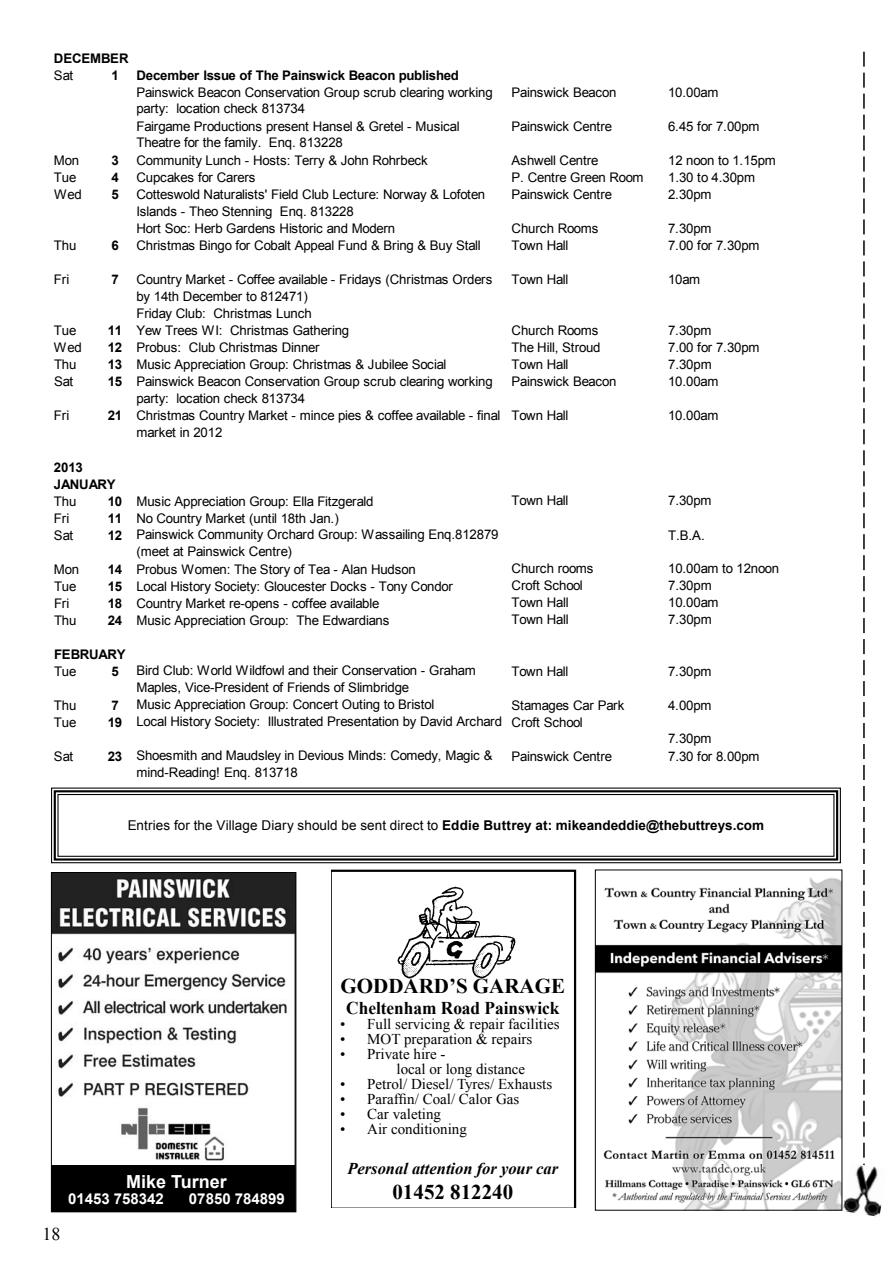
<style>
.page{position:relative;width:893px;height:1263px;background:#fff}
.page>*{position:absolute;margin:0;border:0;box-sizing:border-box;transform-origin:0 0}
.t1{font:700 21px "Times New Roman";color:#000}
.t2{font:700 18px "Times New Roman";color:#000;scale:.96 1}
.t3{font:700 18px "Arial";color:#fff}
.t4{font:18px "Times New Roman";color:#000}
.t5{font:italic 700 16.5px "Times New Roman";color:#000}
.t6{font:15px/15px "Times New Roman";color:#000;text-align:justify}
.t7{font:700 15px "Arial";color:#fff}
.t8{font:13.5px "Arial";letter-spacing:.005em;color:#000}
.t9{font:13.2px/16.6px "Arial";letter-spacing:-.015em;color:#000}
.t10{font:700 13.2px/17px "Arial";letter-spacing:-.015em;color:#000}
.s1{font-weight:700}
</style>
<div class="page">
<svg style="left:863px;top:52px;width:2px;height:1106px"></svg>
<img style="left:843px;top:1163px;width:39px;height:54px">
<svg style="left:51px;top:787px;width:790px;height:77px"></svg>
<div style="left:54px;top:790px;width:784px;height:70px;border:2px solid #000"></div>
<div style="left:57px;top:794px;width:777px;height:63px;border:1px solid #000"></div>
<img style="left:53px;top:874px;width:241px;height:287px">
<div style="left:51px;top:1165px;width:244px;height:47px;background:#000"></div>
<div style="left:51px;top:872px;width:245px;height:340px;border:1px solid #000"></div>
<img style="left:597px;top:877px;width:243px;height:331px">
<div style="left:595px;top:869px;width:247px;height:341px;border:1px solid #000"></div>
<svg style="left:332px;top:870px;width:244px;height:338px"></svg>
<p class="t10" style="left:54px;top:50px;width:76px">DECEMBER</p>
<p class="t9" style="left:54px;top:67px;width:21px">Sat</p>
<p class="t10" style="left:111px;top:67px;width:9px">1</p>
<p class="t10" style="left:136px;top:67px;width:324px">December Issue of The Painswick Beacon published</p>
<p class="t9" style="left:136px;top:84px;width:358px">Painswick Beacon Conservation Group scrub clearing working party: location check 813734</p>
<p class="t9" style="left:512px;top:84px;width:106px">Painswick Beacon</p>
<p class="t9" style="left:668px;top:84px;width:52px">10.00am</p>
<p class="t9" style="left:136px;top:118px;width:325px">Fairgame Productions present Hansel &amp; Gretel - Musical<br>Theatre for the family. Enq. 813228</p>
<p class="t9" style="left:512px;top:118px;width:102px">Painswick Centre</p>
<p class="t9" style="left:668px;top:118px;width:93px">6.45 for 7.00pm</p>
<p class="t9" style="left:54px;top:152px;width:27px">Mon</p>
<p class="t10" style="left:111px;top:152px;width:9px">3</p>
<p class="t9" style="left:136px;top:152px;width:293px">Community Lunch - Hosts: Terry &amp; John Rohrbeck</p>
<p class="t9" style="left:512px;top:152px;width:89px">Ashwell Centre</p>
<p class="t9" style="left:668px;top:152px;width:109px">12 noon to 1.15pm</p>
<p class="t9" style="left:54px;top:169px;width:24px">Tue</p>
<p class="t10" style="left:111px;top:169px;width:9px">4</p>
<p class="t9" style="left:136px;top:169px;width:121px">Cupcakes for Carers</p>
<p class="t9" style="left:512px;top:169px;width:133px">P. Centre Green Room</p>
<p class="t9" style="left:668px;top:169px;width:88px">1.30 to 4.30pm</p>
<p class="t9" style="left:54px;top:186px;width:29px">Wed</p>
<p class="t10" style="left:112px;top:186px;width:9px">5</p>
<p class="t9" style="left:136px;top:186px;width:350px">Cotteswold Naturalists' Field Club Lecture: Norway &amp; Lofoten<br>Islands - Theo Stenning Enq. 813228</p>
<p class="t9" style="left:512px;top:186px;width:102px">Painswick Centre</p>
<p class="t9" style="left:668px;top:186px;width:45px">2.30pm</p>
<p class="t9" style="left:136px;top:220px;width:260px">Hort Soc: Herb Gardens Historic and Modern</p>
<p class="t9" style="left:512px;top:220px;width:88px">Church Rooms</p>
<p class="t9" style="left:668px;top:220px;width:45px">7.30pm</p>
<p class="t9" style="left:54px;top:237px;width:24px">Thu</p>
<p class="t10" style="left:111px;top:238px;width:9px">6</p>
<p class="t9" style="left:136px;top:237px;width:346px">Christmas Bingo for Cobalt Appeal Fund &amp; Bring &amp; Buy Stall</p>
<p class="t9" style="left:512px;top:237px;width:58px">Town Hall</p>
<p class="t9" style="left:668px;top:237px;width:93px">7.00 for 7.30pm</p>
<p class="t9" style="left:54px;top:271px;width:17px">Fri</p>
<p class="t10" style="left:111px;top:272px;width:9px">7</p>
<p class="t9" style="left:136px;top:271px;width:357px">Country Market - Coffee available - Fridays (Christmas Orders by 14th December to 812471)</p>
<p class="t9" style="left:512px;top:271px;width:58px">Town Hall</p>
<p class="t9" style="left:668px;top:271px;width:34px">10am</p>
<p class="t9" style="left:136px;top:306px;width:177px">Friday Club: Christmas Lunch</p>
<p class="t9" style="left:54px;top:323px;width:24px">Tue</p>
<p class="t9" style="left:108px;top:323px;width:243px"><span class="s1">11</span> Yew Trees WI: Christmas Gathering</p>
<p class="t9" style="left:512px;top:322px;width:88px">Church Rooms</p>
<p class="t9" style="left:668px;top:322px;width:45px">7.30pm</p>
<p class="t9" style="left:54px;top:340px;width:29px">Wed</p>
<p class="t9" style="left:108px;top:340px;width:213px"><span class="s1">12</span> Probus: Club Christmas Dinner</p>
<p class="t9" style="left:512px;top:339px;width:90px">The Hill, Stroud</p>
<p class="t9" style="left:668px;top:339px;width:93px">7.00 for 7.30pm</p>
<p class="t9" style="left:54px;top:357px;width:24px">Thu</p>
<p class="t9" style="left:108px;top:357px;width:340px"><span class="s1">13</span> Music Appreciation Group: Christmas &amp; Jubilee Social</p>
<p class="t9" style="left:512px;top:356px;width:58px">Town Hall</p>
<p class="t9" style="left:668px;top:356px;width:45px">7.30pm</p>
<p class="t9" style="left:54px;top:374px;width:21px">Sat</p>
<p class="t9" style="left:136px;top:373px;width:358px;text-indent:-29px"><span class="s1">15</span> Painswick Beacon Conservation Group scrub clearing working party: location check 813734</p>
<p class="t9" style="left:512px;top:374px;width:106px">Painswick Beacon</p>
<p class="t9" style="left:668px;top:374px;width:52px">10.00am</p>
<p class="t9" style="left:54px;top:408px;width:17px">Fri</p>
<p class="t9" style="left:136px;top:407px;width:365px;text-indent:-29px"><span class="s1">21</span> Christmas Country Market - mince pies &amp; coffee available - final market in 2012</p>
<p class="t9" style="left:512px;top:408px;width:58px">Town Hall</p>
<p class="t9" style="left:668px;top:408px;width:52px">10.00am</p>
<p class="t10" style="left:54px;top:459px;width:63px">2013<br>JANUARY</p>
<p class="t9" style="left:54px;top:493px;width:24px">Thu</p>
<p class="t9" style="left:108px;top:493px;width:267px"><span class="s1">10</span> Music Appreciation Group: Ella Fitzgerald</p>
<p class="t9" style="left:512px;top:492px;width:58px">Town Hall</p>
<p class="t9" style="left:668px;top:492px;width:45px">7.30pm</p>
<p class="t9" style="left:54px;top:510px;width:17px">Fri</p>
<p class="t9" style="left:108px;top:510px;width:233px"><span class="s1">11</span> No Country Market (until 18th Jan.)</p>
<p class="t9" style="left:54px;top:527px;width:21px">Sat</p>
<p class="t9" style="left:136px;top:526px;width:364px;text-indent:-29px"><span class="s1">12</span> Painswick Community Orchard Group: Wassailing Enq.812879 (meet at Painswick Centre)</p>
<p class="t9" style="left:668px;top:527px;width:38px">T.B.A.</p>
<p class="t9" style="left:54px;top:561px;width:27px">Mon</p>
<p class="t9" style="left:108px;top:561px;width:310px"><span class="s1">14</span> Probus Women: The Story of Tea - Alan Hudson</p>
<p class="t9" style="left:512px;top:560px;width:83px">Church rooms</p>
<p class="t9" style="left:668px;top:560px;width:112px">10.00am to 12noon</p>
<p class="t9" style="left:54px;top:578px;width:24px">Tue</p>
<p class="t9" style="left:108px;top:578px;width:347px"><span class="s1">15</span> Local History Society: Gloucester Docks - Tony Condor</p>
<p class="t9" style="left:512px;top:577px;width:73px">Croft School</p>
<p class="t9" style="left:668px;top:577px;width:45px">7.30pm</p>
<p class="t9" style="left:54px;top:595px;width:17px">Fri</p>
<p class="t9" style="left:108px;top:595px;width:273px"><span class="s1">18</span> Country Market re-opens - coffee available</p>
<p class="t9" style="left:512px;top:594px;width:58px">Town Hall</p>
<p class="t9" style="left:668px;top:594px;width:52px">10.00am</p>
<p class="t9" style="left:54px;top:612px;width:24px">Thu</p>
<p class="t9" style="left:108px;top:612px;width:283px"><span class="s1">24</span> Music Appreciation Group: The Edwardians</p>
<p class="t9" style="left:512px;top:611px;width:58px">Town Hall</p>
<p class="t9" style="left:668px;top:611px;width:45px">7.30pm</p>
<p class="t10" style="left:54px;top:646px;width:73px">FEBRUARY</p>
<p class="t9" style="left:54px;top:663px;width:24px">Tue</p>
<p class="t10" style="left:112px;top:663px;width:9px">5</p>
<p class="t9" style="left:136px;top:662px;width:341px">Bird Club: World Wildfowl and their Conservation - Graham<br>Maples, Vice-President of Friends of Slimbridge</p>
<p class="t9" style="left:512px;top:663px;width:58px">Town Hall</p>
<p class="t9" style="left:668px;top:663px;width:45px">7.30pm</p>
<p class="t9" style="left:54px;top:697px;width:24px">Thu</p>
<p class="t10" style="left:111px;top:697px;width:9px">7</p>
<p class="t9" style="left:136px;top:697px;width:299px">Music Appreciation Group: Concert Outing to Bristol</p>
<p class="t9" style="left:512px;top:697px;width:114px">Stamages Car Park</p>
<p class="t9" style="left:668px;top:697px;width:45px">4.00pm</p>
<p class="t9" style="left:54px;top:714px;width:24px">Tue</p>
<p class="t9" style="left:108px;top:714px;width:477px"><span class="s1">19</span> Local History Society: Illustrated Presentation by David Archard Croft School</p>
<p class="t9" style="left:668px;top:731px;width:45px">7.30pm</p>
<p class="t9" style="left:54px;top:748px;width:21px">Sat</p>
<p class="t9" style="left:136px;top:748px;width:358px;text-indent:-29px"><span class="s1">23</span> Shoesmith and Maudsley in Devious Minds: Comedy, Magic &amp; mind-Reading! Enq. 813718</p>
<p class="t9" style="left:512px;top:748px;width:102px">Painswick Centre</p>
<p class="t9" style="left:668px;top:748px;width:93px">7.30 for 8.00pm</p>
<p class="t8" style="left:128px;top:817px;width:638px">Entries for the Village Diary should be sent direct to <span class="s1">Eddie Buttrey at: mikeandeddie@thebuttreys.com</span></p>
<h2 class="t3" style="left:126px;top:1169px;width:102px">Mike Turner</h2>
<p class="t7" style="left:68px;top:1189px;width:97px">01453 758342</p>
<p class="t7" style="left:189px;top:1189px;width:97px">07850 784899</p>
<h2 class="t4" style="left:43px;top:1222px;width:19px">18</h2>
<h1 class="t1" style="left:341px;top:971px;width:226px">GODDARD’S GARAGE</h1>
<h2 class="t2" style="left:346px;top:996px;width:224px">Cheltenham Road Painswick</h2>
<p class="t6" style="left:367px;top:1016px;width:194px">Full servicing &amp; repair facilities</p>
<p class="t6" style="left:367px;top:1031px;width:167px">MOT preparation &amp; repairs</p>
<p class="t6" style="left:367px;top:1046px;width:80px">Private hire -</p>
<p class="t6" style="left:397px;top:1061px;width:130px">local or long distance</p>
<p class="t6" style="left:367px;top:1076px;width:186px">Petrol/ Diesel/ Tyres/ Exhausts</p>
<p class="t6" style="left:367px;top:1091px;width:154px">Paraffin/ Coal/ Calor Gas</p>
<p class="t6" style="left:367px;top:1106px;width:75px">Car valeting</p>
<p class="t6" style="left:367px;top:1121px;width:101px">Air conditioning</p>
<p class="t5" style="left:347px;top:1157px;width:212px">Personal attention for your car</p>
<h1 class="t1" style="left:392px;top:1177px;width:122px">01452 812240</h1>
<p class="t6" style="left:340px;top:1016px;width:7px">• • •</p>
<p class="t6" style="left:340px;top:1076px;width:7px">• • • •</p>
</div>
